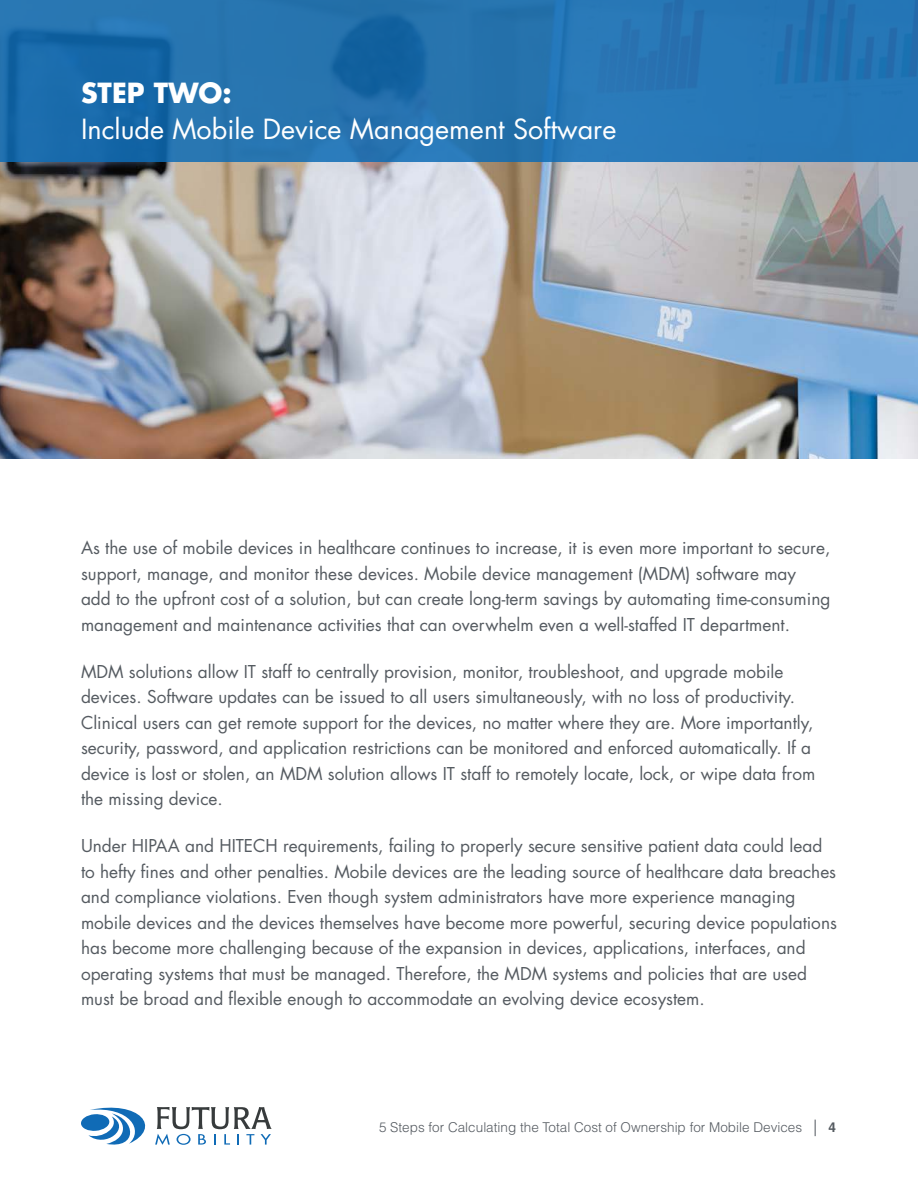
<style>
.page{position:relative;width:918px;height:1188px;background:#fff}
.page>*{position:absolute;margin:0;border:0;box-sizing:border-box;transform-origin:0 0}
.t1{font:27px "Futura Std";color:#fff}
.t2{font:700 27px "Futura Std";color:#fff}
.t3{font:17.25px/25.5px "Futura Std";color:#555b61}
.t4{font:300 13.5px "Helvetica LT Std";color:#555b61}
.s1{font-size:16.5px}
.s2{font-weight:700}
</style>
<div class="page">
<img style="left:0;top:162px;width:918px;height:297px">
<svg style="left:0;top:0;width:918px;height:162px;background:#2372af"></svg>
<svg style="left:81px;top:1107px;width:191px;height:38px"></svg>
<h1 class="t2" style="left:81px;top:75px;width:152px">STEP TWO:</h1>
<h1 class="t1" style="left:81px;top:112px;width:537px">Include Mobile Device Management Software</h1>
<p class="t3" style="left:81px;top:535px;width:751px">As the use of mobile devices in healthcare continues to increase, it is even more important to secure, support, manage, and monitor these devices. Mobile device management (MDM) software may<br>add to the upfront cost of a solution, but can create long-term savings by automating time-consuming management and maintenance activities that can overwhelm even a well-staffed IT department.</p>
<p class="t3" style="left:81px;top:659px;width:736px">MDM solutions allow IT staff to centrally provision, monitor, troubleshoot, and upgrade mobile devices. Software updates can be issued to all users simultaneously, with no loss of productivity.<br>Clinical users can get remote support for the devices, no matter where they are. More importantly, security, password, and application restrictions can be monitored and enforced automatically. If a device is lost or stolen, an MDM solution allows IT staff to remotely locate, lock, or wipe data from the missing device.</p>
<p class="t3" style="left:81px;top:833px;width:758px">Under HIPAA and HITECH requirements, failing to properly secure sensitive patient data could lead to hefty fines and other penalties. Mobile devices are the leading source of healthcare data breaches and compliance violations. Even though system administrators have more experience managing mobile devices and the devices themselves have become more powerful, securing device populations has become more challenging because of the expansion in devices, applications, interfaces, and operating systems that must be managed. Therefore, the MDM systems and policies that are used must be broad and flexible enough to accommodate an evolving device ecosystem.</p>
<p class="t4" style="left:379px;top:1119px;width:458px">5 Steps for Calculating the Total Cost of Ownership for Mobile Devices <span class="s1">|</span> <span class="s2">4</span></p>
</div>
